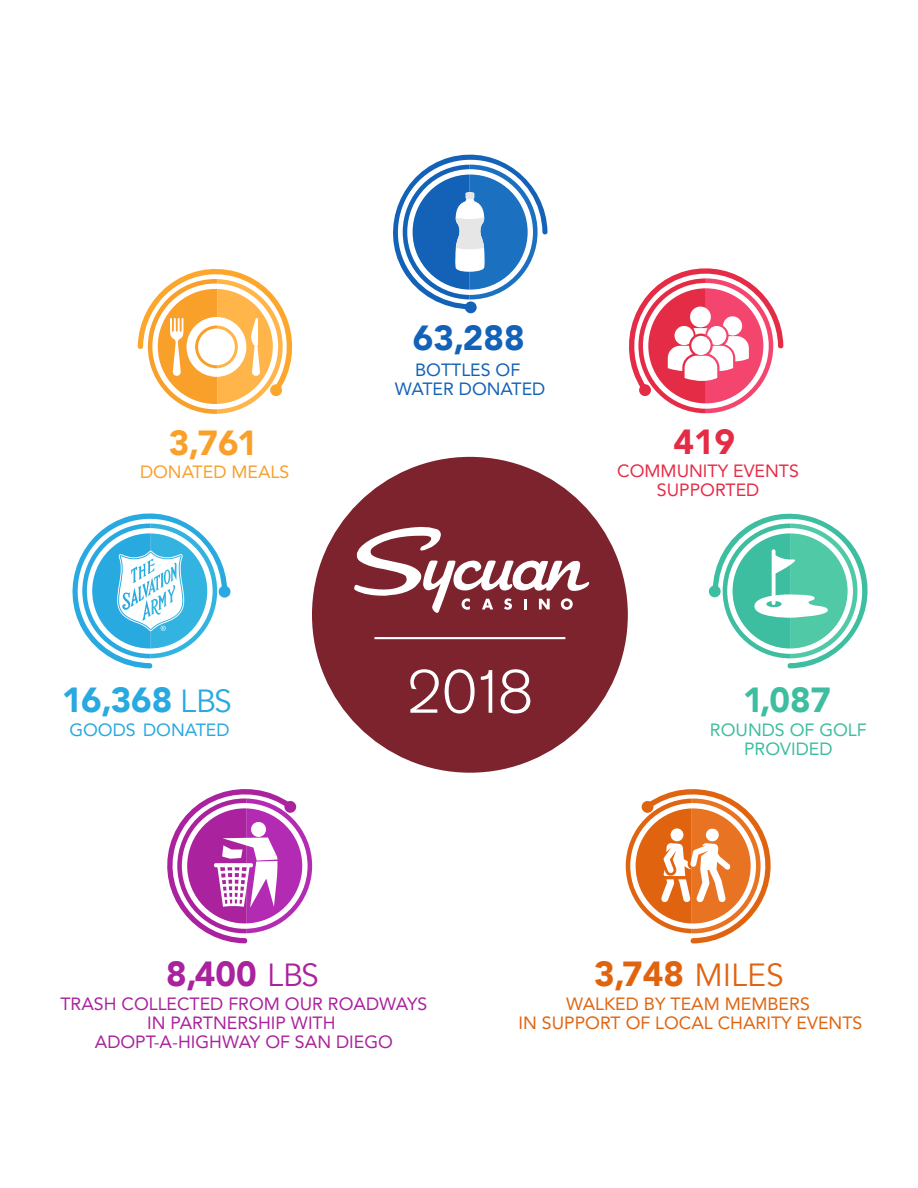
<style>
.page{position:relative;width:918px;height:1188px;background:#fff}
.page>*{position:absolute;margin:0;border:0;box-sizing:border-box;transform-origin:0 0}
.t1{font:300 60.45px "Akzidenz Grotesk BE";color:#fff}
.t2{font:900 34.8px "Avenir";color:#e06410}
.t3{font:900 34.8px "Avenir";color:#28a9e0}
.t4{font:900 34.8px "Avenir";color:#aa229d}
.t5{font:900 34.8px "Avenir";color:#1362b7}
.t6{font:900 34.8px "Avenir";color:#f9a02b}
.t7{font:900 34.8px "Avenir";color:#3dbea0}
.t8{font:900 34.8px "Avenir";color:#e52c47}
.t9{font:17.7px/19.2px "Avenir";color:#aa229d;text-align:center}
.t10{font:17.7px/19.2px "Avenir";color:#e06410;text-align:center}
.t11{font:17.7px/19.2px "Avenir";color:#e52c47;text-align:center}
.t12{font:17.7px/19.2px "Avenir";color:#1362b7;text-align:center}
.t13{font:17.7px/19.2px "Avenir";color:#3dbea0;text-align:center}
.t14{font:17.7px "Avenir";color:#f9a02b}
.t15{font:17.7px "Avenir";color:#28a9e0}
.s1{font-weight:400;font-size:31.95px}
</style>
<div class="page">
<div style="left:709px;top:585px;width:12px;height:12px;background:#3dbea0;border-radius:50%"></div>
<div style="left:219px;top:586px;width:11px;height:12px;background:#28a9e0;border-radius:50%"></div>
<div style="left:465px;top:301px;width:12px;height:12px;background:#1362b7;border-radius:50%"></div>
<div style="left:312px;top:457px;width:316px;height:316px;background:#7c232e;border-radius:50%"></div>
<svg style="left:354px;top:526px;width:236px;height:87px"></svg>
<hr style="left:374px;top:637px;width:191px;height:2px;background:#fff">
<svg style="left:72px;top:513px;width:155px;height:156px"></svg>
<svg style="left:138px;top:269px;width:155px;height:145px"></svg>
<div style="left:198px;top:329px;width:37px;height:36px;background:#fff;border-radius:50%"></div>
<svg style="left:629px;top:268px;width:154px;height:145px"></svg>
<svg style="left:713px;top:513px;width:155px;height:156px"></svg>
<svg style="left:626px;top:789px;width:145px;height:155px"></svg>
<div style="left:671px;top:828px;width:12px;height:13px;background:#fff;border-radius:50%"></div>
<svg style="left:393px;top:154px;width:155px;height:155px"></svg>
<svg style="left:167px;top:789px;width:145px;height:154px"></svg>
<p class="t6" style="left:169px;top:413px;width:91px">3,761</p>
<p class="t14" style="left:140px;top:458px;width:151px">DONATED MEALS</p>
<p class="t3" style="left:62px;top:670px;width:172px">16,368 <span class="s1">LBS</span></p>
<p class="t15" style="left:69px;top:715px;width:162px">GOODS DONATED</p>
<p class="t5" style="left:413px;top:308px;width:113px">63,288</p>
<p class="t12" style="left:395px;top:359px;width:152px">BOTTLES OF<br>WATER DONATED</p>
<p class="t1" style="left:407px;top:658px;width:128px">2018</p>
<p class="t8" style="left:673px;top:412px;width:63px">419</p>
<p class="t11" style="left:617px;top:461px;width:183px">COMMUNITY EVENTS<br>SUPPORTED</p>
<p class="t7" style="left:743px;top:670px;width:90px">1,087</p>
<p class="t13" style="left:710px;top:719px;width:158px">ROUNDS OF GOLF<br>PROVIDED</p>
<p class="t4" style="left:166px;top:945px;width:154px">8,400 <span class="s1">LBS</span></p>
<p class="t9" style="left:60px;top:994px;width:369px">TRASH COLLECTED FROM OUR ROADWAYS<br>IN PARTNERSHIP WITH<br>ADOPT-A-HIGHWAY OF SAN DIEGO</p>
<p class="t2" style="left:594px;top:945px;width:191px">3,748 <span class="s1">MILES</span></p>
<p class="t10" style="left:519px;top:994px;width:345px">WALKED BY TEAM MEMBERS<br>IN SUPPORT OF LOCAL CHARITY EVENTS</p>
</div>
